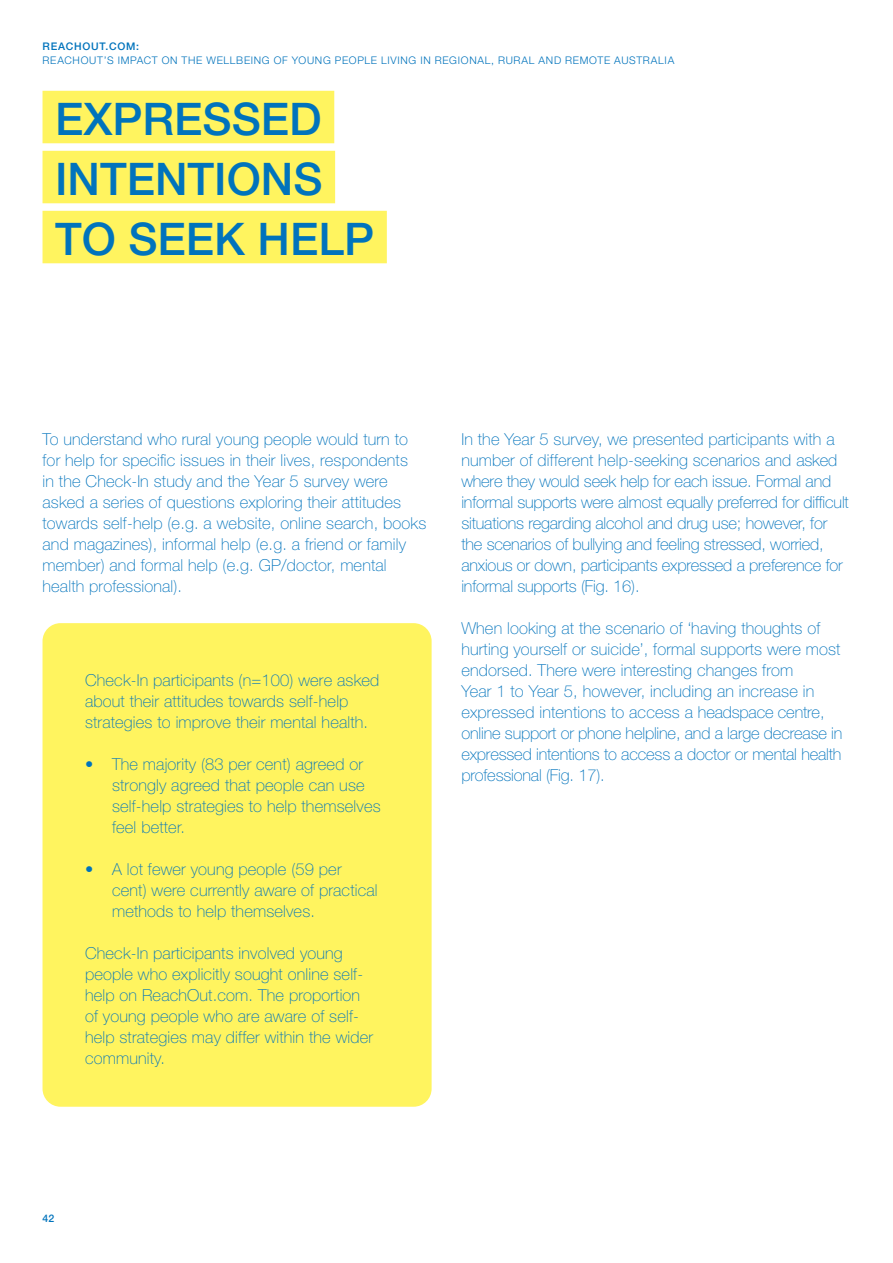
<style>
.page{position:relative;width:893px;height:1263px;background:#fff}
.page>*{position:absolute;margin:0;border:0;box-sizing:border-box;transform-origin:0 0}
.t1{font:500 45px/60px "Helvetica Neue LT Std";color:#0073bc}
.t2{font:100 16.5px/21px "Helvetica Neue LT Std";letter-spacing:.01em;color:#0073bc}
.t3{font:100 16.5px/21px "Helvetica Neue LT Std";letter-spacing:-.01em;color:#0073bc}
.t4{font:300 10.5px "Helvetica Neue LT Std";letter-spacing:.07em;color:#0073bc}
.t5{font:500 10.5px "Helvetica Neue LT Std";letter-spacing:.07em;color:#0073bc}
</style>
<div class="page">
<div style="left:43px;top:91px;width:291px;height:52px;background:#fff45f"></div>
<div style="left:43px;top:151px;width:292px;height:52px;background:#fff45f"></div>
<div style="left:43px;top:211px;width:344px;height:52px;background:#fff45f"></div>
<div style="left:43px;top:623px;width:389px;height:484px;background:#fff45f;border-radius:18px"></div>
<p class="t5" style="left:43px;top:40px;width:98px">REACHOUT.COM:</p>
<p class="t4" style="left:43px;top:53px;width:633px">REACHOUT’S IMPACT ON THE WELLBEING OF YOUNG PEOPLE LIVING IN REGIONAL, RURAL AND REMOTE AUSTRALIA</p>
<h1 class="t1" style="left:55px;top:89px;width:321px">EXPRESSED<br>INTENTIONS<br>TO SEEK HELP</h1>
<p class="t2" style="left:43px;top:428px;width:385px">To understand who rural young people would turn to for help for specific issues in their lives, respondents<br>in the Check-In study and the Year 5 survey were asked a series of questions exploring their attitudes towards self-help (e.g. a website, online search, books and magazines), informal help (e.g. a friend or family member) and formal help (e.g. GP/doctor, mental health professional).</p>
<p class="t3" style="left:461px;top:428px;width:389px">In the Year 5 survey, we presented participants with a number of different help-seeking scenarios and asked where they would seek help for each issue. Formal and informal supports were almost equally preferred for difficult situations regarding alcohol and drug use; however, for the scenarios of bullying and feeling stressed, worried, anxious or down, participants expressed a preference for informal supports (Fig. 16).</p>
<p class="t2" style="left:461px;top:617px;width:383px">When looking at the scenario of ‘having thoughts of hurting yourself or suicide’, formal supports were most endorsed. There were interesting changes from<br>Year 1 to Year 5, however, including an increase in expressed intentions to access a headspace centre, online support or phone helpline, and a large decrease in expressed intentions to access a doctor or mental health professional (Fig. 17).</p>
<p class="t2" style="left:85px;top:670px;width:296px">Check-In participants (n=100) were asked about their attitudes towards self-help strategies to improve their mental health.</p>
<p class="t2" style="left:112px;top:754px;width:270px;text-indent:-27px">• The majority (83 per cent) agreed or strongly agreed that people can use self-help strategies to help themselves feel better.</p>
<p class="t2" style="left:112px;top:859px;width:267px;text-indent:-27px">• A lot fewer young people (59 per cent) were currently aware of practical methods to help themselves.</p>
<p class="t2" style="left:85px;top:943px;width:289px">Check-In participants involved young people who explicitly sought online self&shy;help on ReachOut.com. The proportion of young people who are aware of self&shy;help strategies may differ within the wider community.</p>
<p class="t5" style="left:43px;top:1212px;width:13px">42</p>
</div>
